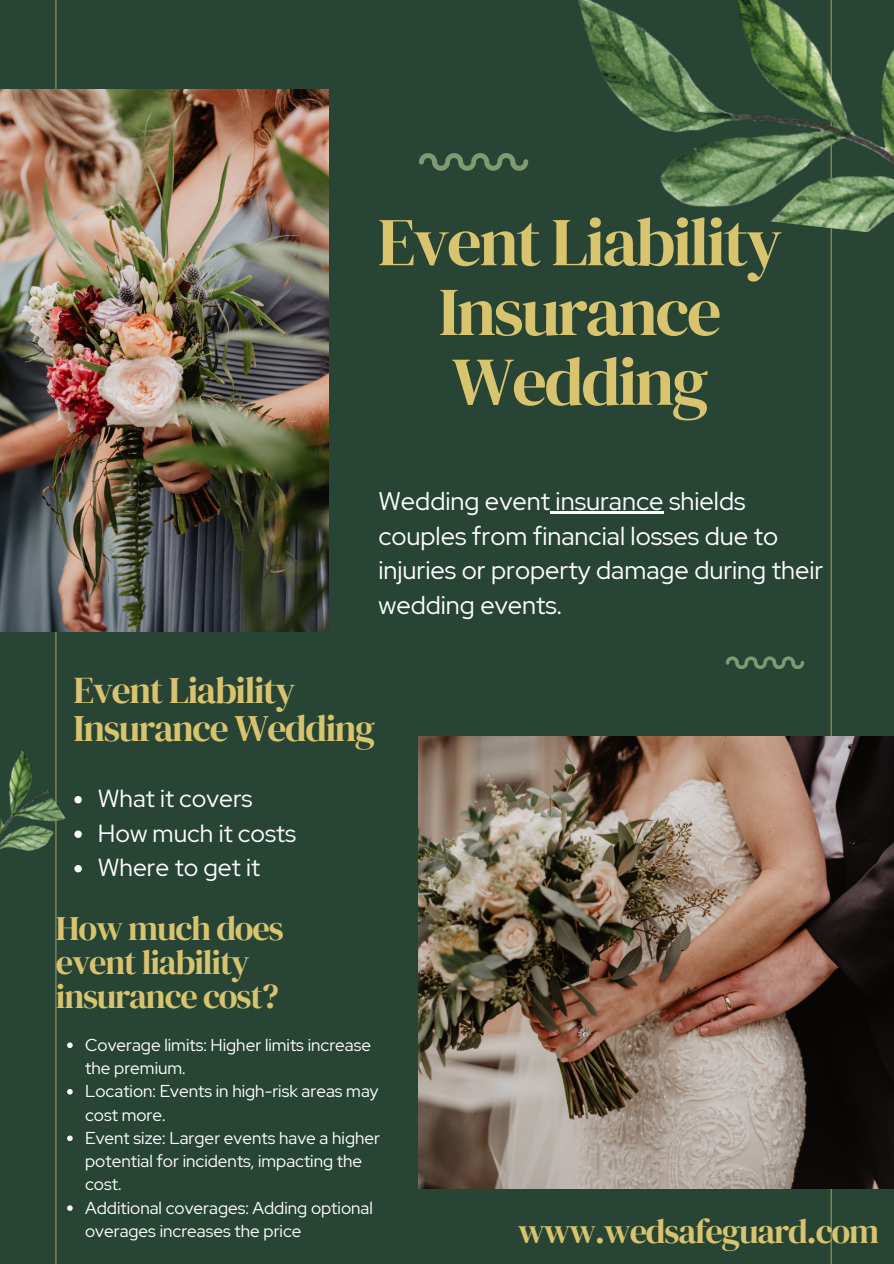
<style>
.page{position:relative;width:894px;height:1264px;background:#fff}
.page>*{position:absolute;margin:0;border:0;box-sizing:border-box;transform-origin:0 0}
.t1{font:68.25px/69.8px "DM Serif Display";letter-spacing:-.035em;color:#d8c36f;text-align:center}
.t2{font:37.5px/38.2px "DM Serif Display";letter-spacing:-.035em;color:#d8c36f}
.t3{font:34.5px/34.5px "DM Serif Display";letter-spacing:-.035em;color:#d8c36f}
.t4{font:25.5px/34.8px "Red Hat Display";color:#fff}
.t5{font:24.6px "Red Hat Display";color:#fff}
.t6{font:17.1px/23.2px "Red Hat Display";color:#fff}
</style>
<div class="page">
<div style="left:0;top:0;width:893px;height:1263px;background:#274434"></div>
<hr style="left:830px;top:0;width:1px;height:1263px;background:#d8c36f">
<hr style="left:55px;top:0;width:1px;height:1263px;background:#d8c36f">
<img style="left:0;top:89px;width:328px;height:543px">
<img style="left:419px;top:736px;width:474px;height:452px">
<img style="left:578px;top:0;width:315px;height:239px">
<img style="left:0;top:750px;width:66px;height:134px">
<svg style="left:725px;top:656px;width:79px;height:12px"></svg>
<svg style="left:419px;top:153px;width:109px;height:18px"></svg>
<hr style="left:550px;top:512px;width:113px;height:2px;background:#fff">
<svg style="left:74px;top:796px;width:8px;height:7px"></svg>
<svg style="left:74px;top:830px;width:8px;height:8px"></svg>
<svg style="left:74px;top:865px;width:8px;height:7px"></svg>
<svg style="left:67px;top:1042px;width:6px;height:6px"></svg>
<svg style="left:67px;top:1089px;width:6px;height:5px"></svg>
<svg style="left:67px;top:1135px;width:6px;height:6px"></svg>
<svg style="left:67px;top:1205px;width:6px;height:5px"></svg>
<p class="t1" style="left:377px;top:206px;width:406px">Event Liability<br>Insurance<br>Wedding</p>
<p class="t4" style="left:378px;top:483px;width:446px">Wedding event insurance shields couples from financial losses due to injuries or property damage during their wedding events.</p>
<h1 class="t2" style="left:74px;top:670px;width:303px">Event Liability<br>Insurance Wedding</h1>
<h2 class="t5" style="left:98px;top:782px;width:156px">What it covers</h2>
<p class="t5" style="left:98px;top:816px;width:200px">How much it costs</p>
<p class="t5" style="left:98px;top:851px;width:164px">Where to get it</p>
<h3 class="t3" style="left:56px;top:910px;width:229px">How much does event liability insurance cost?</h3>
<p class="t6" style="left:85px;top:1033px;width:287px">Coverage limits: Higher limits increase the premium.</p>
<p class="t6" style="left:85px;top:1079px;width:295px">Location: Events in high-risk areas may cost more.</p>
<h2 class="t6" style="left:85px;top:1126px;width:296px">Event size: Larger events have a higher potential for incidents, impacting the cost.</h2>
<p class="t6" style="left:85px;top:1195px;width:289px">Additional coverages: Adding optional overages increases the price</p>
<p class="t3" style="left:517px;top:1213px;width:363px">www.wedsafeguard.com</p>
</div>
